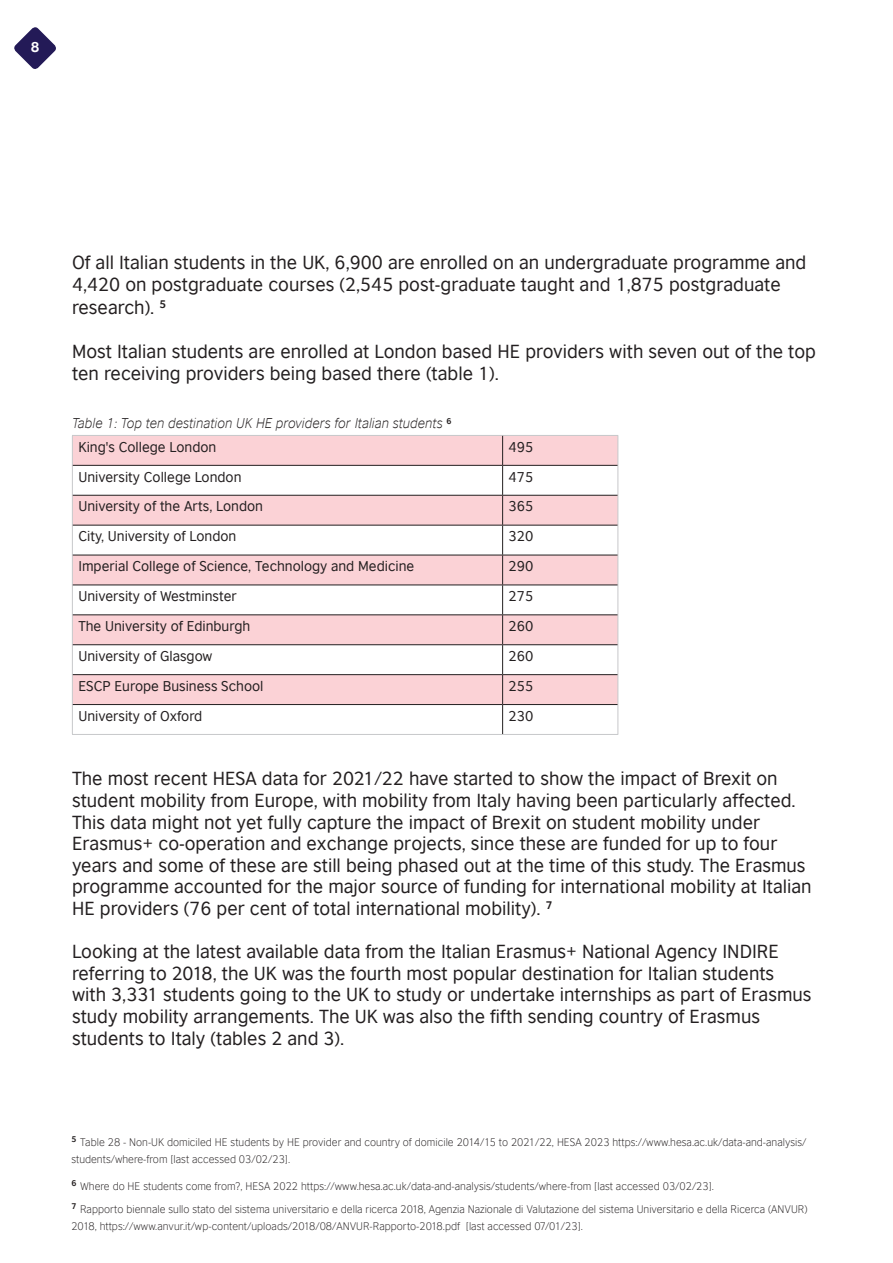
<style>
.page{position:relative;width:893px;height:1263px;background:#fff}
.page>*{position:absolute;margin:0;border:0;box-sizing:border-box;transform-origin:0 0}
.t1{font:18px/21.6px "British Council Sans";color:#231f20}
.Celll{font:13.5px "British Council Sans";color:#231f20}
.t2{font:italic 300 13.5px "British Council Sans";color:#231f20}
.t3{font:700 13.5px "British Council Sans";color:#fff}
.t4{font:300 10.5px/16.8px "British Council Sans";color:#231f20}
</style>
<div class="page">
<svg style="left:14px;top:27px;width:42px;height:42px"></svg>
<svg style="left:73px;top:436px;width:544px;height:268px;fill:#fbd2d6"></svg>
<hr style="left:72px;top:435px;width:431px;height:1px;background:#c7c8ca">
<svg style="left:72px;top:436px;width:1px;height:29px"></svg>
<hr style="left:503px;top:435px;width:115px;height:1px;background:#c7c8ca">
<svg style="left:617px;top:436px;width:1px;height:29px"></svg>
<hr style="left:72px;top:465px;width:1px;height:30px;background:#c7c8ca">
<hr style="left:617px;top:465px;width:1px;height:30px;background:#c7c8ca">
<hr style="left:72px;top:495px;width:1px;height:30px;background:#c7c8ca">
<hr style="left:617px;top:495px;width:1px;height:30px;background:#c7c8ca">
<hr style="left:72px;top:525px;width:1px;height:30px;background:#c7c8ca">
<hr style="left:617px;top:525px;width:1px;height:30px;background:#c7c8ca">
<hr style="left:72px;top:555px;width:1px;height:30px;background:#c7c8ca">
<hr style="left:617px;top:555px;width:1px;height:30px;background:#c7c8ca">
<hr style="left:72px;top:585px;width:1px;height:30px;background:#c7c8ca">
<hr style="left:617px;top:585px;width:1px;height:30px;background:#c7c8ca">
<hr style="left:72px;top:615px;width:1px;height:30px;background:#c7c8ca">
<hr style="left:617px;top:615px;width:1px;height:30px;background:#c7c8ca">
<hr style="left:72px;top:645px;width:1px;height:30px;background:#c7c8ca">
<hr style="left:617px;top:645px;width:1px;height:30px;background:#c7c8ca">
<svg style="left:72px;top:675px;width:1px;height:29px"></svg>
<svg style="left:617px;top:675px;width:1px;height:29px"></svg>
<hr style="left:72px;top:704px;width:1px;height:30px;background:#c7c8ca">
<hr style="left:617px;top:704px;width:1px;height:30px;background:#c7c8ca">
<hr style="left:72px;top:734px;width:431px;height:1px;background:#c7c8ca">
<hr style="left:503px;top:734px;width:115px;height:1px;background:#c7c8ca">
<hr style="left:73px;top:465px;width:430px;height:1px;background:#231f20">
<hr style="left:503px;top:465px;width:114px;height:1px;background:#231f20">
<hr style="left:73px;top:495px;width:430px;height:1px;background:#231f20">
<hr style="left:503px;top:495px;width:114px;height:1px;background:#231f20">
<svg style="left:502px;top:436px;width:1px;height:89px"></svg>
<hr style="left:73px;top:525px;width:430px;height:1px;background:#231f20">
<hr style="left:503px;top:525px;width:114px;height:1px;background:#231f20">
<hr style="left:502px;top:525px;width:1px;height:30px;background:#231f20">
<hr style="left:73px;top:555px;width:430px;height:1px;background:#231f20">
<hr style="left:503px;top:555px;width:114px;height:1px;background:#231f20">
<hr style="left:73px;top:584px;width:430px;height:1px;background:#231f20">
<hr style="left:503px;top:584px;width:114px;height:1px;background:#231f20">
<hr style="left:73px;top:614px;width:430px;height:1px;background:#231f20">
<hr style="left:503px;top:614px;width:114px;height:1px;background:#231f20">
<hr style="left:73px;top:644px;width:430px;height:1px;background:#231f20">
<hr style="left:503px;top:644px;width:114px;height:1px;background:#231f20">
<hr style="left:73px;top:674px;width:430px;height:1px;background:#231f20">
<hr style="left:503px;top:674px;width:114px;height:1px;background:#231f20">
<hr style="left:73px;top:704px;width:430px;height:1px;background:#231f20">
<hr style="left:503px;top:704px;width:114px;height:1px;background:#231f20">
<svg style="left:502px;top:555px;width:1px;height:179px"></svg>
<p class="t3" style="left:31px;top:35px;width:10px">8</p>
<p class="t1" style="left:72px;top:249px;width:736px;line-height:22.5px">Of all Italian students in the UK, 6,900 are enrolled on an undergraduate programme and<br>4,420 on postgraduate courses (2,545 post-graduate taught and 1,875 postgraduate research). <sup>5</sup></p>
<p class="t1" style="left:72px;top:338px;width:745px;line-height:22.5px">Most Italian students are enrolled at London based HE providers with seven out of the top ten receiving providers being based there (table 1).</p>
<p class="t2" style="left:72px;top:412px;width:381px">Table 1: Top ten destination UK HE providers for Italian students <sup>6</sup></p>
<p class="Celll" style="left:78px;top:435px;width:139px">King's College London</p>
<p class="Celll" style="left:509px;top:435px;width:26px">495</p>
<p class="Celll" style="left:78px;top:465px;width:165px">University College London</p>
<p class="Celll" style="left:509px;top:465px;width:26px">475</p>
<p class="Celll" style="left:78px;top:495px;width:186px">University of the Arts, London</p>
<p class="Celll" style="left:509px;top:495px;width:26px">365</p>
<p class="Celll" style="left:78px;top:525px;width:160px">City, University of London</p>
<p class="Celll" style="left:509px;top:525px;width:26px">320</p>
<p class="Celll" style="left:78px;top:555px;width:337px">Imperial College of Science, Technology and Medicine</p>
<p class="Celll" style="left:509px;top:555px;width:26px">290</p>
<p class="Celll" style="left:78px;top:585px;width:160px">University of Westminster</p>
<p class="Celll" style="left:509px;top:585px;width:26px">275</p>
<p class="Celll" style="left:78px;top:615px;width:173px">The University of Edinburgh</p>
<p class="Celll" style="left:509px;top:615px;width:26px">260</p>
<p class="Celll" style="left:78px;top:645px;width:136px">University of Glasgow</p>
<p class="Celll" style="left:509px;top:645px;width:26px">260</p>
<p class="Celll" style="left:78px;top:675px;width:187px">ESCP Europe Business School</p>
<p class="Celll" style="left:509px;top:675px;width:26px">255</p>
<p class="Celll" style="left:78px;top:705px;width:126px">University of Oxford</p>
<p class="Celll" style="left:509px;top:705px;width:26px">230</p>
<p class="t1" style="left:72px;top:766px;width:741px">The most recent HESA data for 2021/22 have started to show the impact of Brexit on student mobility from Europe, with mobility from Italy having been particularly affected.<br>This data might not yet fully capture the impact of Brexit on student mobility under Erasmus+ co-operation and exchange projects, since these are funded for up to four years and some of these are still being phased out at the time of this study. The Erasmus programme accounted for the major source of funding for international mobility at Italian HE providers (76 per cent of total international mobility). <sup>7</sup></p>
<p class="t1" style="left:72px;top:939px;width:741px">Looking at the latest available data from the Italian Erasmus+ National Agency INDIRE referring to 2018, the UK was the fourth most popular destination for Italian students with 3,331 students going to the UK to study or undertake internships as part of Erasmus study mobility arrangements. The UK was also the fifth sending country of Erasmus students to Italy (tables 2 and 3).</p>
<p class="t4" style="left:71px;top:1133px;width:737px"><sup>5</sup> Table 28 - Non-UK domiciled HE students by HE provider and country of domicile 2014/15 to 2021/22, HESA 2023 https://www.hesa.ac.uk/data-and-analysis/ students/where-from [last accessed 03/02/23].</p>
<p class="t4" style="left:71px;top:1174px;width:738px;line-height:22.8px"><sup>6</sup> Where do HE students come from?, HESA 2022 https://www.hesa.ac.uk/data-and-analysis/students/where-from [last accessed 03/02/23].<br><sup>7</sup> Rapporto biennale sullo stato del sistema universitario e della ricerca 2018, Agenzia Nazionale di Valutazione del sistema Universitario e della Ricerca (ANVUR)</p>
<p class="t4" style="left:71px;top:1217px;width:513px">2018, https://www.anvur.it/wp-content/uploads/2018/08/ANVUR-Rapporto-2018.pdf [last accessed 07/01/23].</p>
</div>
